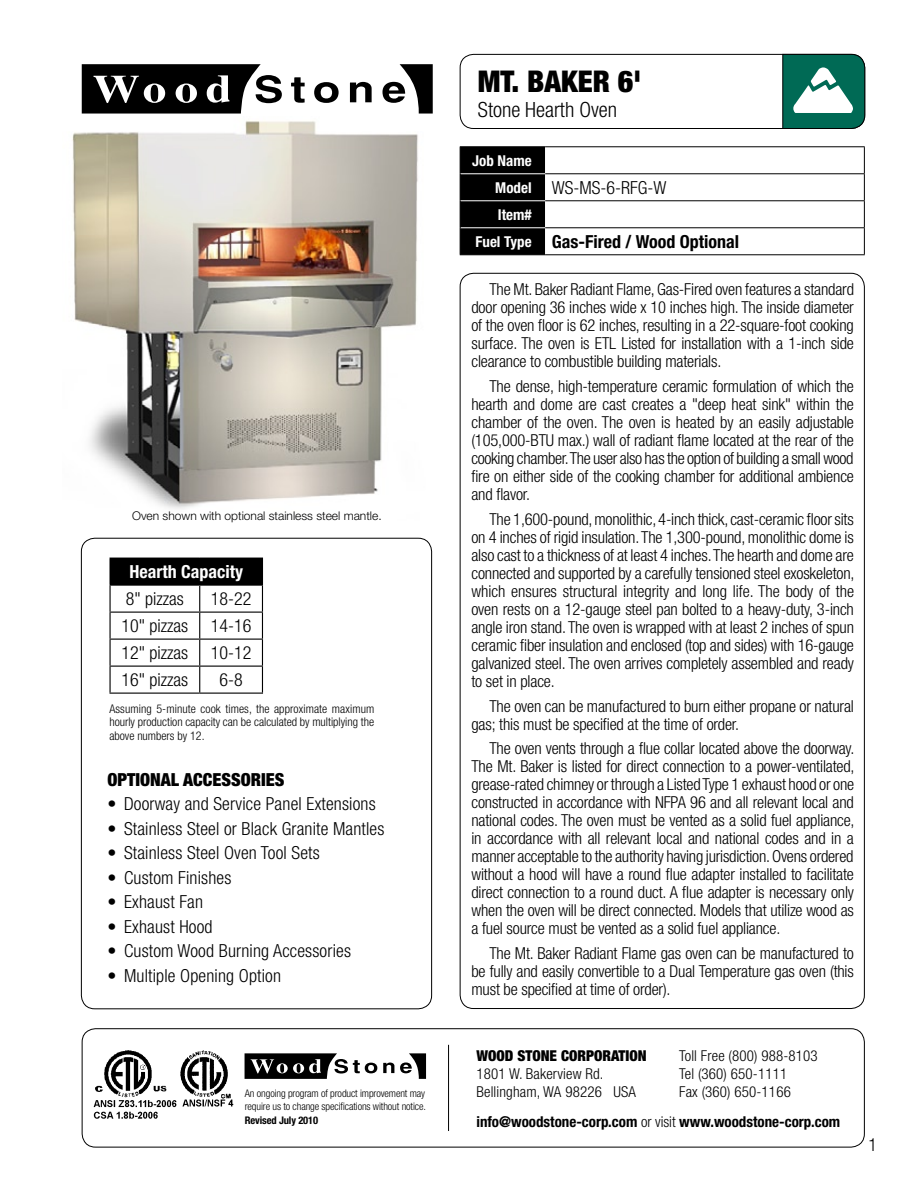
<style>
.page{position:relative;width:918px;height:1188px;background:#fff}
.page>*{position:absolute;margin:0;border:0;box-sizing:border-box;transform-origin:0 0}
.t1{font:900 condensed 30px "Helvetica Neue LT Std";color:#000}
.t2{font:300 condensed 21px "Helvetica Neue LT Std";color:#000}
.t3{font:300 condensed 18px "Helvetica Neue LT Std";letter-spacing:.01em;color:#000}
.t4{font:700 condensed 18px "Helvetica Neue LT Std";color:#000}
.t5{font:900 condensed 18px "Helvetica Neue LT Std";color:#000}
.t6{font:700 condensed 18px "Helvetica Neue LT Std";color:#fff}
.t7{font:300 condensed 16.5px/18px "Helvetica Neue LT Std";letter-spacing:-.01em;color:#000;text-align:justify}
.t8{font:300 condensed 15px/18px "Helvetica Neue LT Std";letter-spacing:.01em;color:#000}
.t9{font:700 condensed 15px "Helvetica Neue LT Std";color:#000}
.t10{font:900 condensed 15px "Helvetica Neue LT Std";color:#000}
.t11{font:700 condensed 15px "Helvetica Neue LT Std";color:#fff}
.t12{font:300 condensed 12px/13.5px "Helvetica Neue LT Std";color:#000;text-align:justify}
.t13{font:300 12px "Helvetica Neue LT Std";color:#000}
.t14{font:300 condensed 10.5px/13.5px "Helvetica Neue LT Std";letter-spacing:-.01em;color:#000}
.t15{font:700 condensed 10.5px "Helvetica Neue LT Std";letter-spacing:-.01em;color:#000}
.s1{font-weight:700;font-size:15px;color:#fff}
.s2{font-size:15px;color:#fff}
.s3{font-weight:300}
</style>
<div class="page">
<img style="left:72px;top:121px;width:346px;height:388px">
<div style="left:110px;top:558px;width:152px;height:27px;background:#000"></div>
<hr style="left:109px;top:558px;width:91px;height:1px;background:#000">
<hr style="left:109px;top:559px;width:2px;height:26px;background:#000">
<hr style="left:200px;top:558px;width:63px;height:1px;background:#000">
<hr style="left:109px;top:585px;width:91px;height:1px;background:#000">
<hr style="left:109px;top:586px;width:2px;height:26px;background:#000">
<hr style="left:200px;top:585px;width:63px;height:1px;background:#000">
<hr style="left:109px;top:612px;width:91px;height:1px;background:#000">
<hr style="left:109px;top:613px;width:2px;height:26px;background:#000">
<hr style="left:200px;top:612px;width:63px;height:1px;background:#000">
<hr style="left:109px;top:639px;width:91px;height:1px;background:#000">
<hr style="left:109px;top:640px;width:2px;height:26px;background:#000">
<hr style="left:200px;top:639px;width:63px;height:1px;background:#000">
<hr style="left:109px;top:666px;width:91px;height:1px;background:#000">
<hr style="left:109px;top:667px;width:2px;height:26px;background:#000">
<hr style="left:200px;top:666px;width:63px;height:1px;background:#000">
<svg style="left:199px;top:586px;width:1px;height:107px"></svg>
<svg style="left:262px;top:559px;width:1px;height:134px"></svg>
<hr style="left:109px;top:693px;width:91px;height:1px;background:#000">
<hr style="left:200px;top:693px;width:63px;height:1px;background:#000">
<div style="left:460px;top:54px;width:405px;height:75px;border:1px solid #000;border-radius:14px"></div>
<div style="left:82px;top:1028px;width:783px;height:119px;border:1px solid #000;border-radius:14px"></div>
<hr style="left:448px;top:1045px;width:1px;height:86px;background:#000">
<svg style="left:245px;top:1053px;width:115px;height:26px"></svg>
<div style="left:365px;top:1063px;width:12px;height:10px;background:#000;border-radius:50%"></div>
<svg style="left:368px;top:1065px;width:6px;height:6px"></svg>
<svg style="left:383px;top:1063px;width:11px;height:10px"></svg>
<svg style="left:400px;top:1053px;width:26px;height:26px"></svg>
<svg style="left:291px;top:77px;width:14px;height:26px"></svg>
<svg style="left:82px;top:64px;width:200px;height:50px"></svg>
<svg style="left:314px;top:82px;width:25px;height:21px"></svg>
<div style="left:321px;top:87px;width:11px;height:11px;background:#fff;border-radius:50%"></div>
<svg style="left:350px;top:82px;width:22px;height:20px"></svg>
<svg style="left:382px;top:64px;width:51px;height:50px"></svg>
<hr style="left:545px;top:146px;width:320px;height:1px;background:#000">
<hr style="left:460px;top:146px;width:85px;height:1px;background:#000">
<svg style="left:460px;top:147px;width:405px;height:108px"></svg>
<svg style="left:782px;top:54px;width:84px;height:75px"></svg>
<img style="left:93px;top:1050px;width:141px;height:69px">
<p class="t13" style="left:132px;top:508px;width:251px">Oven shown with optional stainless steel mantle.</p>
<p class="t6" style="left:129px;top:561px;width:115px">Hearth Capacity</p>
<p class="t3" style="left:126px;top:588px;width:59px">8" pizzas</p>
<p class="t3" style="left:211px;top:588px;width:42px">18-22</p>
<p class="t3" style="left:122px;top:615px;width:68px">10" pizzas</p>
<p class="t3" style="left:211px;top:615px;width:42px">14-16</p>
<p class="t3" style="left:122px;top:642px;width:68px">12" pizzas</p>
<p class="t3" style="left:211px;top:642px;width:42px">10-12</p>
<p class="t3" style="left:122px;top:669px;width:68px">16" pizzas</p>
<p class="t3" style="left:219px;top:669px;width:25px">6-8</p>
<p class="t12" style="left:109px;top:702px;width:267px">Assuming 5-minute cook times, the approximate maximum hourly production capacity can be calculated by multiplying the above numbers by 12.</p>
<p class="t5" style="left:108px;top:768px;width:177px">OPTIONAL ACCESSORIES</p>
<p class="t3" style="left:108px;top:793px;width:270px">• Doorway and Service Panel Extensions</p>
<p class="t3" style="left:108px;top:818px;width:278px">• Stainless Steel or Black Granite Mantles</p>
<p class="t3" style="left:108px;top:842px;width:214px">• Stainless Steel Oven Tool Sets</p>
<p class="t3" style="left:108px;top:867px;width:125px">• Custom Finishes</p>
<p class="t3" style="left:108px;top:892px;width:97px">• Exhaust Fan</p>
<p class="t3" style="left:108px;top:916px;width:107px">• Exhaust Hood</p>
<p class="t3" style="left:108px;top:941px;width:245px">• Custom Wood Burning Accessories</p>
<p class="t3" style="left:108px;top:965px;width:175px">• Multiple Opening Option</p>
<p class="t14" style="left:245px;top:1086px;width:183px">An ongoing program of product improvement may require us to change specifications without notice.</p>
<p class="t15" style="left:245px;top:1114px;width:75px">Revised July 2010</p>
<h1 class="t1" style="left:478px;top:62px;width:165px">MT. BAKER 6'</h1>
<p class="t2" style="left:478px;top:98px;width:141px">Stone Hearth Oven</p>
<p class="t11" style="left:472px;top:151px;width:61px">Job Name</p>
<p class="t3" style="left:495px;top:177px;width:173px"><span class="s1">Model</span> WS-MS-6-RFG-W</p>
<p class="t11" style="left:498px;top:205px;width:35px">Item#</p>
<p class="t4" style="left:476px;top:230px;width:265px"><span class="s2">Fuel Type</span> Gas-Fired / Wood Optional</p>
<p class="t7" style="left:471px;top:280px;width:384px;text-indent:18px">The Mt. Baker Radiant Flame, Gas-Fired oven features a standard door opening 36 inches wide x 10 inches high. The inside diameter of the oven floor is 62 inches, resulting in a 22-square-foot cooking surface. The oven is ETL Listed for installation with a 1-inch side clearance to combustible building materials.</p>
<p class="t7" style="left:471px;top:377px;width:384px;text-indent:18px">The dense, high-temperature ceramic formulation of which the hearth and dome are cast creates a "deep heat sink" within the chamber of the oven. The oven is heated by an easily adjustable (105,000-BTU max.) wall of radiant flame located at the rear of the cooking chamber. The user also has the option of building a small wood fire on either side of the cooking chamber for additional ambience and flavor.</p>
<p class="t7" style="left:471px;top:510px;width:385px;text-indent:18px">The 1,600-pound, monolithic, 4-inch thick, cast-ceramic floor sits on 4 inches of rigid insulation. The 1,300-pound, monolithic dome is also cast to a thickness of at least 4 inches. The hearth and dome are connected and supported by a carefully tensioned steel exoskeleton, which ensures structural integrity and long life. The body of the oven rests on a 12-gauge steel pan bolted to a heavy-duty, 3-inch angle iron stand. The oven is wrapped with at least 2 inches of spun ceramic fiber insulation and enclosed (top and sides) with 16-gauge galvanized steel. The oven arrives completely assembled and ready to set in place.</p>
<p class="t7" style="left:471px;top:697px;width:384px;text-indent:18px">The oven can be manufactured to burn either propane or natural gas; this must be specified at the time of order.</p>
<p class="t7" style="left:471px;top:739px;width:385px;text-indent:18px">The oven vents through a flue collar located above the doorway.<br>The Mt. Baker is listed for direct connection to a power-ventilated, grease-rated chimney or through a Listed Type 1 exhaust hood or one constructed in accordance with NFPA 96 and all relevant local and national codes. The oven must be vented as a solid fuel appliance, in accordance with all relevant local and national codes and in a manner acceptable to the authority having jurisdiction. Ovens ordered without a hood will have a round flue adapter installed to facilitate direct connection to a round duct. A flue adapter is necessary only when the oven will be direct connected. Models that utilize wood as a fuel source must be vented as a solid fuel appliance.</p>
<p class="t7" style="left:471px;top:944px;width:384px;text-indent:18px">The Mt. Baker Radiant Flame gas oven can be manufactured to be fully and easily convertible to a Dual Temperature gas oven (this must be specified at time of order).</p>
<p class="t10" style="left:477px;top:1046px;width:172px">WOOD STONE CORPORATION</p>
<p class="t8" style="left:477px;top:1064px;width:161px">1801 W. Bakerview Rd.<br>Bellingham, WA 98226 USA</p>
<p class="t8" style="left:679px;top:1046px;width:140px">Toll Free (800) 988-8103<br>Tel (360) 650-1111<br>Fax (360) 650-1166</p>
<p class="t9" style="left:476px;top:1112px;width:365px">info@woodstone-corp.com <span class="s3">or visit</span> www.woodstone-corp.com</p>
<p class="t3" style="left:868px;top:1135px;width:10px">1</p>
</div>
